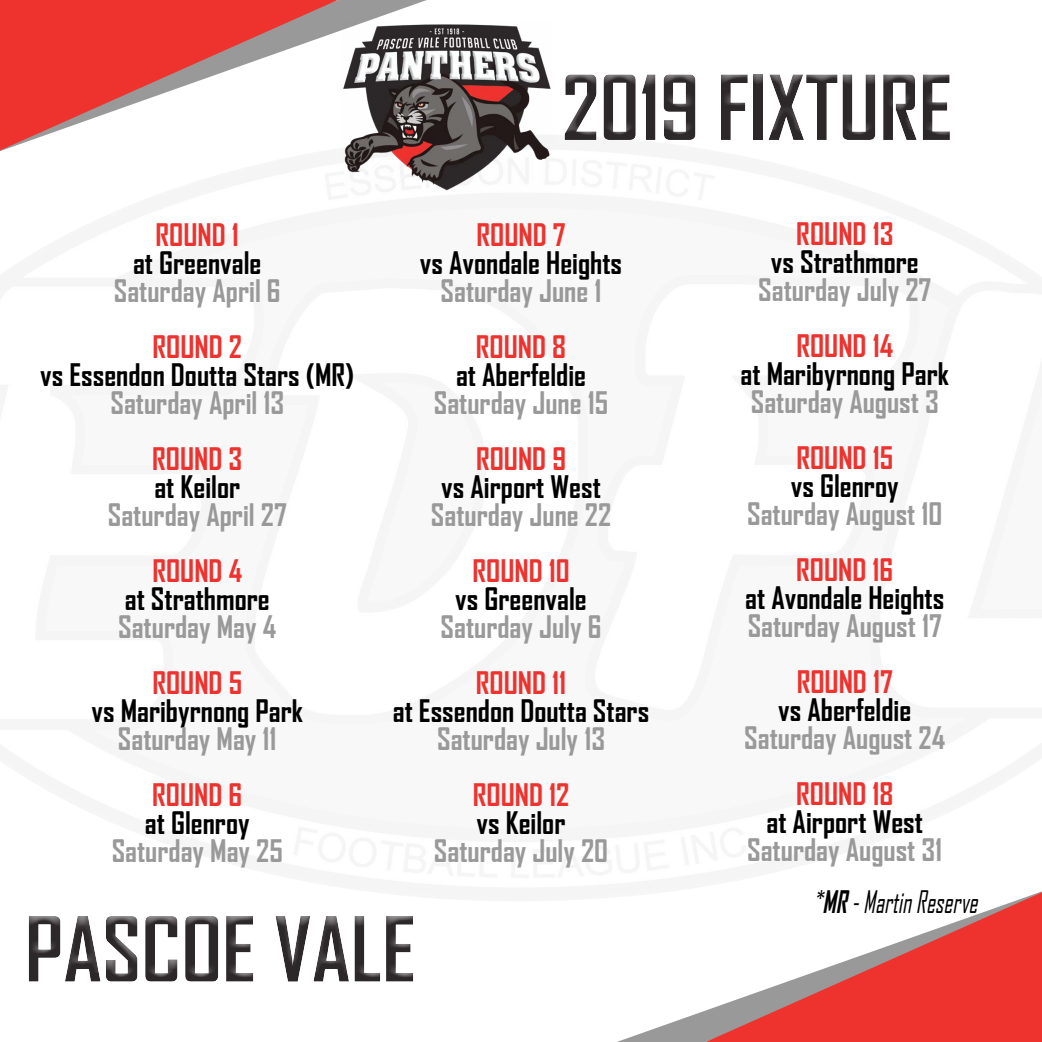
<style>
.page{position:relative;width:1042px;height:1042px;background:#fff}
.page>*{position:absolute;margin:0;border:0;box-sizing:border-box;transform-origin:0 0}
.t1{font:700 85.75px "Agency FB";color:#2c2728}
.t2{font:700 29.75px/51.6px "Agency FB";color:#999}
.t3{font:700 29.75px "Agency FB";color:#000}
.t4{font:700 29.75px "Agency FB";color:#ee322e}
.s1{font-weight:400;font-style:italic;color:#000}
.s2{font-style:italic;color:#000}
</style>
<div class="page">
<svg style="left:0;top:0;width:427px;height:151px"></svg>
<svg style="left:0;top:0;width:338px;height:150px"></svg>
<svg style="left:617px;top:891px;width:425px;height:151px"></svg>
<svg style="left:706px;top:892px;width:336px;height:150px"></svg>
<img style="left:341px;top:23px;width:212px;height:169px">
<p class="t4" style="left:156px;top:216px;width:85px">ROUND 1</p>
<p class="t3" style="left:133px;top:244px;width:130px">at Greenvale</p>
<p class="t2" style="left:114px;top:264px;width:168px">Saturday April 6</p>
<p class="t4" style="left:153px;top:328px;width:91px">ROUND 2</p>
<p class="t3" style="left:40px;top:356px;width:315px">vs Essendon Doutta Stars (MR)</p>
<p class="t2" style="left:110px;top:376px;width:175px">Saturday April 13</p>
<p class="t4" style="left:152px;top:440px;width:92px">ROUND 3</p>
<p class="t3" style="left:154px;top:468px;width:87px">at Keilor</p>
<p class="t2" style="left:108px;top:488px;width:181px">Saturday April 27</p>
<p class="t4" style="left:152px;top:552px;width:91px">ROUND 4</p>
<p class="t3" style="left:125px;top:580px;width:146px">at Strathmore</p>
<p class="t2" style="left:118px;top:600px;width:160px">Saturday May 4</p>
<p class="t4" style="left:152px;top:664px;width:91px">ROUND 5</p>
<p class="t3" style="left:91px;top:692px;width:213px">vs Maribyrnong Park</p>
<p class="t2" style="left:118px;top:712px;width:160px">Saturday May 11</p>
<p class="t4" style="left:152px;top:776px;width:92px">ROUND 6</p>
<p class="t3" style="left:145px;top:804px;width:106px">at Glenroy</p>
<p class="t2" style="left:112px;top:824px;width:173px">Saturday May 25</p>
<h1 class="t1" style="left:562px;top:54px;width:392px">2019 FIXTURE</h1>
<p class="t4" style="left:476px;top:216px;width:91px">ROUND 7</p>
<p class="t3" style="left:420px;top:244px;width:204px">vs Avondale Heights</p>
<p class="t2" style="left:440px;top:264px;width:162px">Saturday June 1</p>
<p class="t4" style="left:476px;top:328px;width:92px">ROUND 8</p>
<p class="t3" style="left:456px;top:356px;width:132px">at Aberfeldie</p>
<p class="t2" style="left:434px;top:376px;width:176px">Saturday June 15</p>
<p class="t4" style="left:476px;top:440px;width:92px">ROUND 9</p>
<p class="t3" style="left:441px;top:468px;width:161px">vs Airport West</p>
<p class="t2" style="left:431px;top:488px;width:182px">Saturday June 22</p>
<p class="t4" style="left:472px;top:552px;width:99px">ROUND 10</p>
<p class="t3" style="left:455px;top:580px;width:133px">vs Greenvale</p>
<p class="t2" style="left:440px;top:600px;width:162px">Saturday July 6</p>
<p class="t4" style="left:476px;top:664px;width:92px">ROUND 11</p>
<p class="t3" style="left:393px;top:692px;width:258px">at Essendon Doutta Stars</p>
<p class="t2" style="left:437px;top:712px;width:169px">Saturday July 13</p>
<p class="t4" style="left:473px;top:776px;width:98px">ROUND 12</p>
<p class="t3" style="left:477px;top:804px;width:90px">vs Keilor</p>
<p class="t2" style="left:434px;top:824px;width:176px">Saturday July 20</p>
<p class="t4" style="left:796px;top:216px;width:99px">ROUND 13</p>
<p class="t3" style="left:771px;top:244px;width:150px">vs Strathmore</p>
<p class="t2" style="left:758px;top:264px;width:175px">Saturday July 27</p>
<p class="t4" style="left:796px;top:328px;width:98px">ROUND 14</p>
<p class="t3" style="left:740px;top:356px;width:210px">at Maribyrnong Park</p>
<p class="t2" style="left:751px;top:376px;width:190px">Saturday August 3</p>
<p class="t4" style="left:796px;top:440px;width:98px">ROUND 15</p>
<p class="t3" style="left:791px;top:468px;width:109px">vs Glenroy</p>
<p class="t2" style="left:747px;top:488px;width:197px">Saturday August 10</p>
<p class="t4" style="left:796px;top:552px;width:99px">ROUND 16</p>
<p class="t3" style="left:745px;top:580px;width:201px">at Avondale Heights</p>
<p class="t2" style="left:747px;top:600px;width:196px">Saturday August 17</p>
<p class="t4" style="left:796px;top:664px;width:98px">ROUND 17</p>
<p class="t3" style="left:778px;top:692px;width:135px">vs Aberfeldie</p>
<p class="t2" style="left:744px;top:712px;width:202px">Saturday August 24</p>
<p class="t4" style="left:796px;top:776px;width:99px">ROUND 18</p>
<p class="t3" style="left:766px;top:804px;width:158px">at Airport West</p>
<p class="t2" style="left:813px;top:824px;width:172px;text-indent:-66px">Saturday August 31 <span class="s1">*</span><span class="s2">MR</span><span class="s1">-MartinReserve</span></p>
<h1 class="t1" style="left:25px;top:896px;width:393px">PASCOE VALE</h1>
</div>
